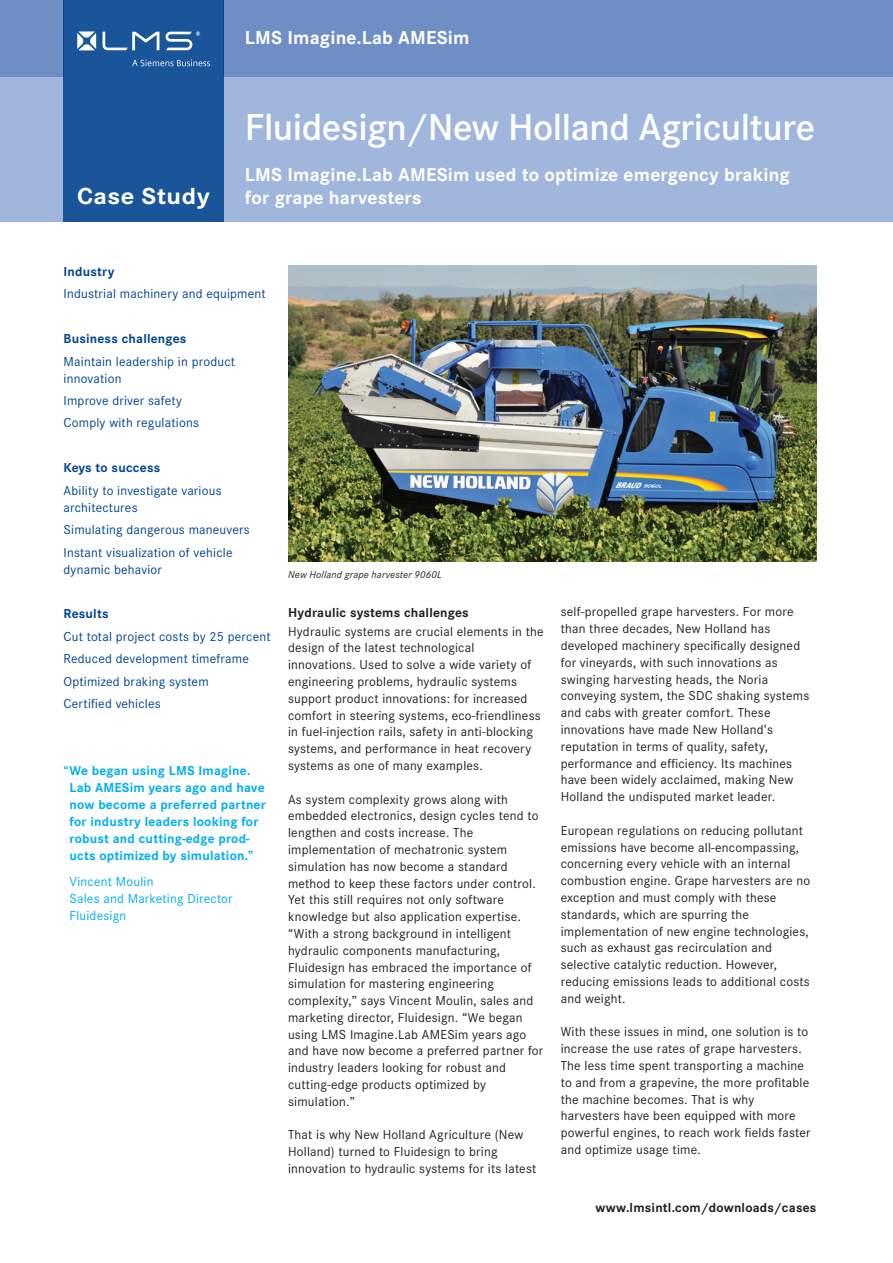
<style>
.page{position:relative;width:893px;height:1263px;background:#fff}
.page>*{position:absolute;margin:0;border:0;box-sizing:border-box;transform-origin:0 0}
.t1{font:39px "Corporate STOT Dem";letter-spacing:-.01em;color:#fff}
.t2{font:700 24px "Corporate STOT";letter-spacing:.02em;color:#fff;scale:1.1 1}
.t3{font:700 19.5px "Corporate STOT";letter-spacing:.01em;color:#fff}
.t4{font:13.5px/16.8px "Corporate STOT";letter-spacing:.015em;color:#231f20}
.t5{font:13.5px/22.4px "Corporate STOT";letter-spacing:.015em;color:#02448d}
.t6{font:700 13.5px/17px "Corporate STOT";letter-spacing:.015em;color:#00aeef}
.t7{font:700 13.5px "Corporate STOT";letter-spacing:.015em;color:#231f20}
.t8{font:13.5px/17px "Corporate STOT";letter-spacing:.015em;color:#00aeef}
.t9{font:700 13.5px "Corporate STOT";letter-spacing:.015em;color:#02448d}
.t10{font:italic 10.5px "Corporate STOT";letter-spacing:.015em;color:#231f20}
</style>
<div class="page">
<div style="left:0;top:0;width:893px;height:221px;background:#a0b6dd"></div>
<div style="left:64px;top:0;width:160px;height:221px;background:#1a5599"></div>
<svg style="left:132px;top:59px;width:78px;height:7px"></svg>
<svg style="left:166px;top:31px;width:34px;height:19px"></svg>
<svg style="left:103px;top:32px;width:56px;height:18px"></svg>
<svg style="left:77px;top:32px;width:19px;height:18px"></svg>
<div style="left:224px;top:0;width:669px;height:77px;background:#708ec6"></div>
<div style="left:0;top:0;width:64px;height:77px;background:#708ec6"></div>
<img style="left:288px;top:266px;width:528px;height:295px">
<h3 class="t3" style="left:245px;top:27px;width:226px">LMS Imagine.Lab AMESim</h3>
<h1 class="t1" style="left:245px;top:105px;width:572px">Fluidesign/New Holland Agriculture</h1>
<h3 class="t3" style="left:245px;top:163px;width:546px">LMS Imagine.Lab AMESim used to optimize emergency braking</h3>
<h2 class="t2" style="left:77px;top:182px;width:122px">Case Study</h2>
<h3 class="t3" style="left:245px;top:186px;width:178px">for grape harvesters</h3>
<p class="t9" style="left:64px;top:264px;width:52px">Industry</p>
<p class="t5" style="left:64px;top:283px;width:204px">Industrial machinery and equipment</p>
<p class="t9" style="left:64px;top:331px;width:124px">Business challenges</p>
<p class="t5" style="left:64px;top:353px;width:173px;line-height:17px">Maintain leadership in product innovation</p>
<p class="t5" style="left:64px;top:389px;width:137px">Improve driver safety<br>Comply with regulations</p>
<p class="t9" style="left:64px;top:460px;width:98px">Keys to success</p>
<p class="t5" style="left:64px;top:482px;width:160px;line-height:17px">Ability to investigate various architectures</p>
<p class="t5" style="left:64px;top:518px;width:188px">Simulating dangerous maneuvers<br>Instant visualization of vehicle</p>
<p class="t5" style="left:64px;top:558px;width:100px">dynamic behavior</p>
<p class="t9" style="left:64px;top:606px;width:47px">Results</p>
<p class="t5" style="left:64px;top:625px;width:209px">Cut total project costs by 25 percent<br>Reduced development timeframe<br>Optimized braking system<br>Certified vehicles</p>
<p class="t6" style="left:70px;top:763px;width:198px;text-indent:-6px">“We began using LMS Imagine.<br>Lab AMESim years ago and have now become a preferred partner for industry leaders looking for robust and cutting-edge prod&shy;ucts optimized by simulation.”</p>
<p class="t8" style="left:70px;top:873px;width:165px">Vincent Moulin<br>Sales and Marketing Director<br>Fluidesign</p>
<p class="t10" style="left:288px;top:569px;width:155px">New Holland grape harvester 9060L</p>
<p class="t7" style="left:288px;top:604px;width:182px">Hydraulic systems challenges</p>
<p class="t4" style="left:288px;top:623px;width:257px">Hydraulic systems are crucial elements in the design of the latest technological innovations. Used to solve a wide variety of engineering problems, hydraulic systems support product innovations: for increased comfort in steering systems, eco-friendliness in fuel-injection rails, safety in anti-blocking systems, and performance in heat recovery systems as one of many examples.</p>
<p class="t4" style="left:288px;top:791px;width:257px">As system complexity grows along with embedded electronics, design cycles tend to lengthen and costs increase. The implementation of mechatronic system simulation has now become a standard method to keep these factors under control.<br>Yet this still requires not only software knowledge but also application expertise. “With a strong background in intelligent hydraulic components manufacturing, Fluidesign has embraced the importance of simulation for mastering engineering complexity,” says Vincent Moulin, sales and marketing director, Fluidesign. “We began using LMS Imagine.Lab AMESim years ago and have now become a preferred partner for industry leaders looking for robust and cutting-edge products optimized by simulation.”</p>
<p class="t4" style="left:288px;top:1127px;width:250px">That is why New Holland Agriculture (New<br>Holland) turned to Fluidesign to bring innovation to hydraulic systems for its latest</p>
<p class="t4" style="left:561px;top:604px;width:250px">self-propelled grape harvesters. For more than three decades, New Holland has developed machinery specifically designed for vineyards, with such innovations as swinging harvesting heads, the Noria conveying system, the SDC shaking systems and cabs with greater comfort. These innovations have made New Holland’s reputation in terms of quality, safety, performance and efficiency. Its machines have been widely acclaimed, making New Holland the undisputed market leader.</p>
<p class="t4" style="left:561px;top:822px;width:251px">European regulations on reducing pollutant emissions have become all-encompassing, concerning every vehicle with an internal combustion engine. Grape harvesters are no exception and must comply with these standards, which are spurring the implementation of new engine technologies, such as exhaust gas recirculation and selective catalytic reduction. However, reducing emissions leads to additional costs and weight.</p>
<p class="t4" style="left:561px;top:1023px;width:251px">With these issues in mind, one solution is to increase the use rates of grape harvesters.<br>The less time spent transporting a machine to and from a grapevine, the more profitable the machine becomes. That is why harvesters have been equipped with more powerful engines, to reach work fields faster and optimize usage time.</p>
<p class="t7" style="left:595px;top:1200px;width:222px">www.lmsintl.com/downloads/cases</p>
</div>
